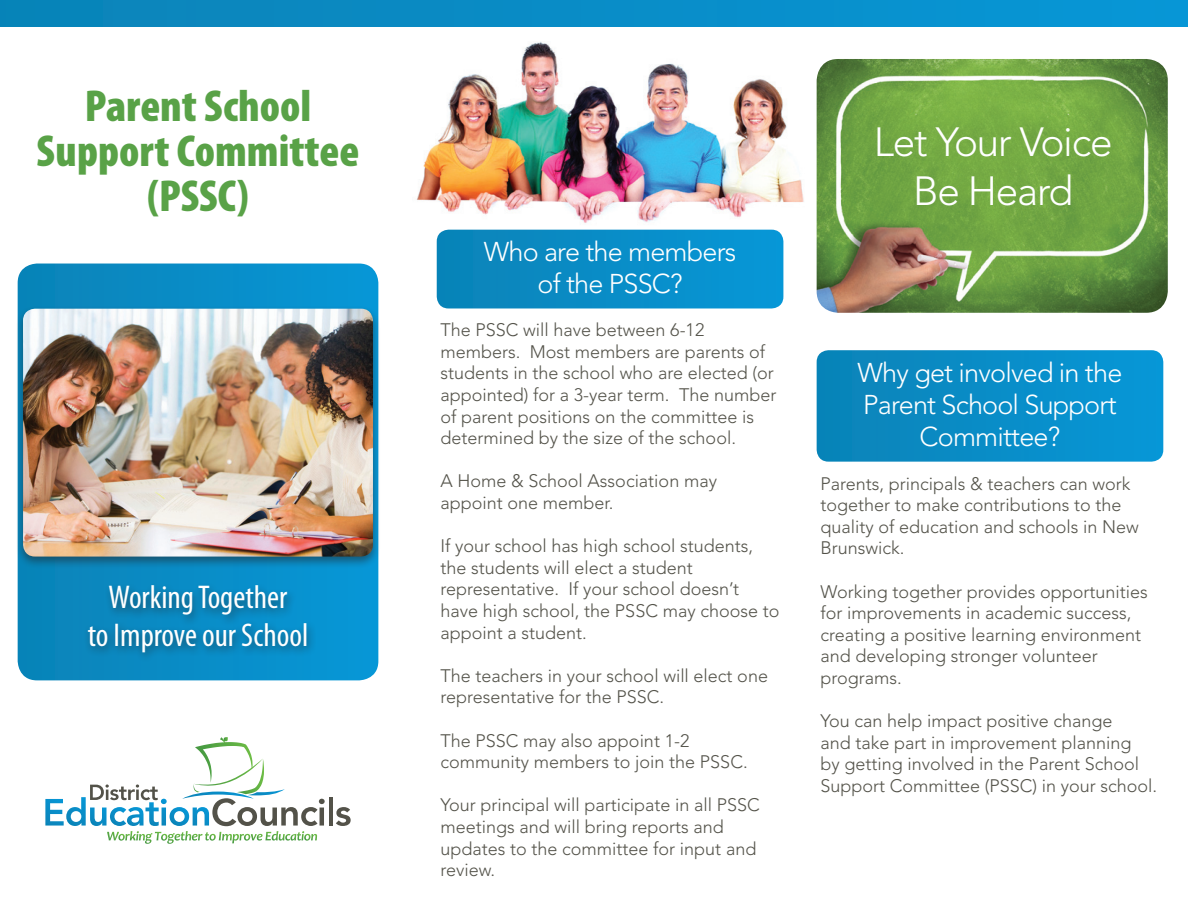
<style>
.page{position:relative;width:1188px;height:918px;background:#fff}
.page>*{position:absolute;margin:0;border:0;box-sizing:border-box;transform-origin:0 0}
.t1{font:900 condensed 45px "Myriad Pro";color:#59a247}
.t2{font:300 40.5px "Avenir LT Std";letter-spacing:-.03em;color:#fff}
.t3{font:condensed 33px "Myriad Pro";color:#fff}
.t4{font:300 27px/32.4px "Avenir LT Std";letter-spacing:-.03em;color:#fff;text-align:center}
.t5{font:300 18px/21.6px "Avenir LT Std";color:#54534a}
</style>
<div class="page">
<svg style="left:18px;top:264px;width:360px;height:416px;background:#0a8dc7"></svg>
<div style="left:15px;top:305px;width:366px;height:264px;background:#231f20;opacity:.5"></div>
<img style="left:23px;top:309px;width:350px;height:248px">
<div style="left:83px;top:582px;width:234px;height:81px;background:#231f20;opacity:.5"></div>
<hr style="left:329px;top:797px;width:4px;height:29px;background:#535249">
<svg style="left:336px;top:807px;width:15px;height:19px"></svg>
<svg style="left:45px;top:737px;width:280px;height:107px"></svg>
<img style="left:416px;top:41px;width:388px;height:248px">
<svg style="left:437px;top:230px;width:346px;height:78px;background:#098dc7"></svg>
<img style="left:817px;top:59px;width:351px;height:254px">
<svg style="left:817px;top:350px;width:346px;height:112px;background:#0a8dc7"></svg>
<div style="left:0;top:0;width:1188px;height:27px;background:linear-gradient(to right,#0a83b8,#0796d6)"></div>
<p class="t1" style="left:85px;top:81px;width:228px">Parent School</p>
<p class="t1" style="left:37px;top:126px;width:324px">Support Committee</p>
<p class="t1" style="left:148px;top:171px;width:102px">(PSSC)</p>
<p class="t3" style="left:109px;top:578px;width:180px">Working Together</p>
<p class="t3" style="left:88px;top:615px;width:222px">to Improve our School</p>
<p class="t4" style="left:484px;top:235px;width:254px">Who are the members</p>
<p class="t4" style="left:537px;top:268px;width:147px">of the PSSC?</p>
<p class="t5" style="left:441px;top:319px;width:337px">The PSSC will have between 6-12 members. Most members are parents of students in the school who are elected (or appointed) for a 3-year term. The number of parent positions on the committee is determined by the size of the school.</p>
<p class="t5" style="left:441px;top:470px;width:278px">A Home &amp; School Association may appoint one member.</p>
<p class="t5" style="left:441px;top:535px;width:340px">If your school has high school students, the students will elect a student representative. If your school doesn’t have high school, the PSSC may choose to appoint a student.</p>
<p class="t5" style="left:441px;top:665px;width:329px">The teachers in your school will elect one representative for the PSSC.</p>
<p class="t5" style="left:441px;top:730px;width:309px">The PSSC may also appoint 1-2 community members to join the PSSC.</p>
<p class="t5" style="left:441px;top:794px;width:321px">Your principal will participate in all PSSC meetings and will bring reports and updates to the committee for input and review.</p>
<p class="t2" style="left:874px;top:118px;width:240px">Let Your Voice</p>
<p class="t2" style="left:913px;top:167px;width:162px">Be Heard</p>
<p class="t4" style="left:858px;top:356px;width:266px">Why get involved in the<br>Parent School Support<br>Committee?</p>
<p class="t5" style="left:820px;top:473px;width:320px">Parents, principals &amp; teachers can work together to make contributions to the quality of education and schools in New<br>Brunswick.</p>
<p class="t5" style="left:820px;top:581px;width:329px">Working together provides opportunities for improvements in academic success, creating a positive learning environment and developing stronger volunteer programs.</p>
<p class="t5" style="left:820px;top:710px;width:338px">You can help impact positive change<br>and take part in improvement planning<br>by getting involved in the Parent School Support Committee (PSSC) in your school.</p>
</div>
